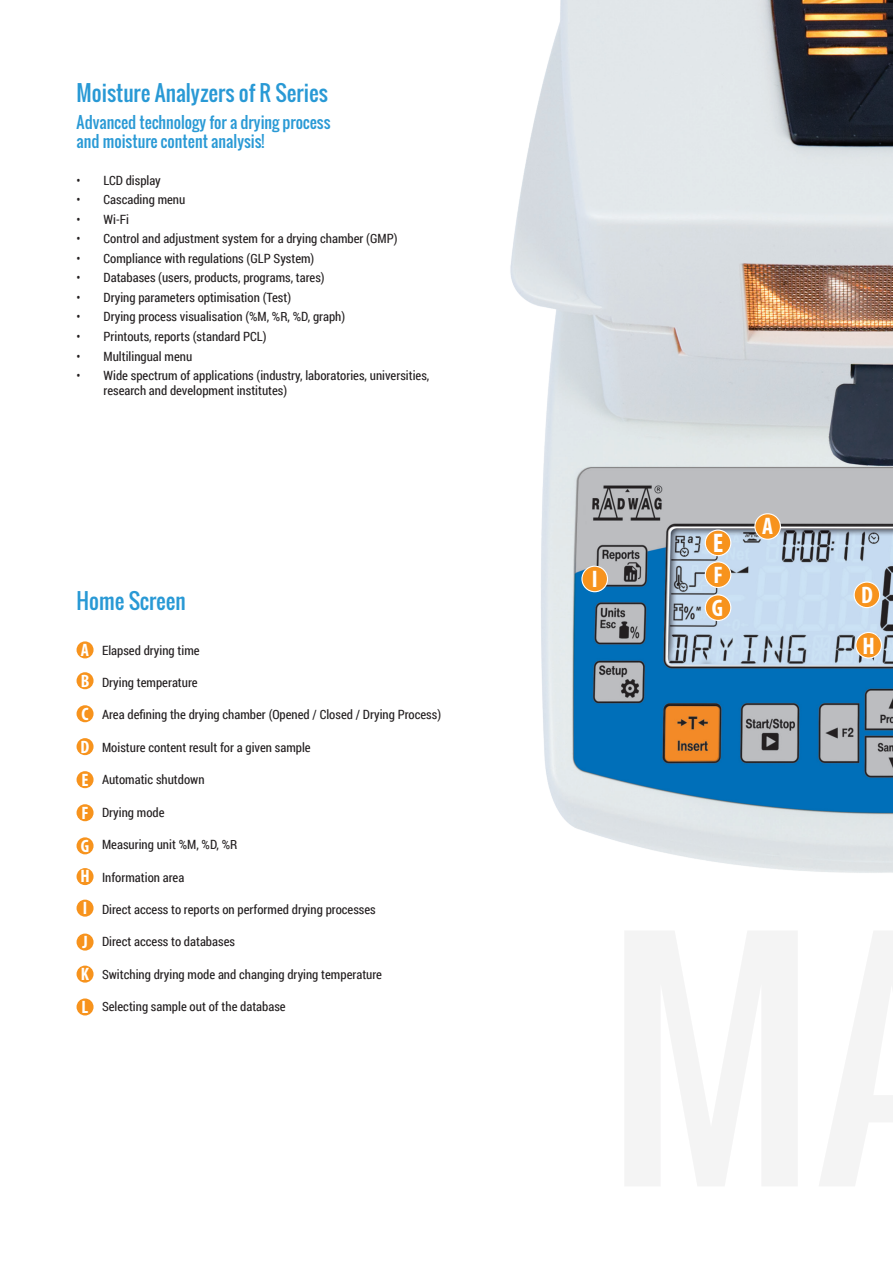
<style>
.page{position:relative;width:893px;height:1263px;background:#fff}
.page>*{position:absolute;margin:0;border:0;box-sizing:border-box;transform-origin:0 0}
.t1{font:700 condensed 27px "Myriad Pro";color:#fff}
.t2{font:700 condensed 24px "Myriad Pro";color:#fff}
.t3{font:21.3px "Oswald";color:#2999d5}
.t4{font:700 condensed 18px/33px "Myriad Pro";color:#fff}
.t5{font:15.75px/18.9px "Oswald";color:#2999d5}
.t6{font:12.75px/15.3px "Roboto Condensed";color:#231f20}
</style>
<div class="page">
<div style="left:77px;top:641px;width:17px;height:17px;background:#f7931d;border-radius:50%"></div>
<div style="left:77px;top:672px;width:17px;height:17px;background:#f7931d;border-radius:50%"></div>
<div style="left:77px;top:705px;width:17px;height:17px;background:#f7931d;border-radius:50%"></div>
<div style="left:77px;top:738px;width:17px;height:17px;background:#f7931d;border-radius:50%"></div>
<div style="left:77px;top:771px;width:17px;height:17px;background:#f7931d;border-radius:50%"></div>
<div style="left:77px;top:804px;width:17px;height:17px;background:#f7931d;border-radius:50%"></div>
<div style="left:77px;top:837px;width:17px;height:17px;background:#f7931d;border-radius:50%"></div>
<div style="left:77px;top:868px;width:17px;height:17px;background:#f7931d;border-radius:50%"></div>
<div style="left:77px;top:900px;width:17px;height:17px;background:#f7931d;border-radius:50%"></div>
<div style="left:77px;top:933px;width:17px;height:17px;background:#f7931d;border-radius:50%"></div>
<div style="left:77px;top:965px;width:17px;height:17px;background:#f7931d;border-radius:50%"></div>
<div style="left:77px;top:998px;width:17px;height:17px;background:#f7931d;border-radius:50%"></div>
<img style="left:510px;top:0;width:383px;height:873px">
<div style="left:755px;top:514px;width:25px;height:25px;background:#f7931d;border-radius:50%"></div>
<div style="left:754px;top:513px;width:27px;height:27px;border:1px solid #fff;border-radius:50%"></div>
<div style="left:854px;top:582px;width:26px;height:26px;background:#f7931d;border-radius:50%"></div>
<div style="left:854px;top:581px;width:26px;height:27px;border:1px solid #fff;border-radius:50%"></div>
<div style="left:705px;top:595px;width:26px;height:25px;background:#f7931d;border-radius:50%"></div>
<div style="left:705px;top:594px;width:26px;height:27px;border:1px solid #fff;border-radius:50%"></div>
<div style="left:856px;top:632px;width:25px;height:26px;background:#f7931d;border-radius:50%"></div>
<div style="left:855px;top:632px;width:27px;height:26px;border:1px solid #fff;border-radius:50%"></div>
<div style="left:705px;top:530px;width:26px;height:26px;background:#f7931d;border-radius:50%"></div>
<div style="left:705px;top:530px;width:26px;height:26px;border:1px solid #fff;border-radius:50%"></div>
<div style="left:705px;top:562px;width:26px;height:25px;background:#f7931d;border-radius:50%"></div>
<div style="left:705px;top:561px;width:26px;height:27px;border:1px solid #fff;border-radius:50%"></div>
<div style="left:582px;top:566px;width:25px;height:26px;background:#f7931d;border-radius:50%"></div>
<div style="left:581px;top:566px;width:27px;height:26px;border:1px solid #fff;border-radius:50%"></div>
<h3 class="t3" style="left:77px;top:77px;width:253px">Moisture Analyzers of R Series</h3>
<p class="t5" style="left:77px;top:113px;width:255px">Advanced technology for a drying process and moisture content analysis!</p>
<p class="t6" style="left:77px;top:172px;width:86px">• LCD display</p>
<p class="t6" style="left:77px;top:192px;width:110px">• Cascading menu</p>
<p class="t6" style="left:77px;top:211px;width:54px">• Wi-Fi</p>
<p class="t6" style="left:77px;top:231px;width:323px">• Control and adjustment system for a drying chamber (GMP)</p>
<p class="t6" style="left:77px;top:250px;width:239px">• Compliance with regulations (GLP System)</p>
<p class="t6" style="left:77px;top:270px;width:250px">• Databases (users, products, programs, tares)</p>
<p class="t6" style="left:77px;top:289px;width:216px">• Drying parameters optimisation (Test)</p>
<p class="t6" style="left:77px;top:309px;width:270px">• Drying process visualisation (%M, %R, %D, graph)</p>
<p class="t6" style="left:77px;top:328px;width:192px">• Printouts, reports (standard PCL)</p>
<p class="t6" style="left:77px;top:348px;width:117px">• Multilingual menu</p>
<p class="t6" style="left:104px;top:367px;width:327px;text-indent:-27px">• Wide spectrum of applications (industry, laboratories, universities, research and development institutes)</p>
<h3 class="t3" style="left:77px;top:584px;width:111px">Home Screen</h3>
<p class="t6" style="left:102px;top:642px;width:99px">Elapsed drying time</p>
<p class="t6" style="left:102px;top:674px;width:97px">Drying temperature</p>
<p class="t6" style="left:102px;top:707px;width:341px">Area defining the drying chamber (Opened / Closed / Drying Process)</p>
<p class="t6" style="left:102px;top:739px;width:210px">Moisture content result for a given sample</p>
<p class="t6" style="left:102px;top:772px;width:104px">Automatic shutdown</p>
<p class="t6" style="left:102px;top:804px;width:64px">Drying mode</p>
<p class="t6" style="left:102px;top:836px;width:137px">Measuring unit %M, %D, %R</p>
<p class="t6" style="left:102px;top:869px;width:84px">Information area</p>
<p class="t6" style="left:102px;top:901px;width:275px">Direct access to reports on performed drying processes</p>
<p class="t6" style="left:102px;top:934px;width:134px">Direct access to databases</p>
<p class="t6" style="left:102px;top:966px;width:281px">Switching drying mode and changing drying temperature</p>
<p class="t6" style="left:102px;top:998px;width:185px">Selecting sample out of the database</p>
<h3 class="t4" style="left:81px;top:634px;width:10px;line-height:30.9px">A<br>B</h3>
<h3 class="t4" style="left:81px;top:697px;width:10px;text-align:justify">C D E F G</h3>
<h3 class="t4" style="left:80px;top:859px;width:11px">H</h3>
<h3 class="t4" style="left:82px;top:891px;width:7px;line-height:33.9px">I<br>J</h3>
<h3 class="t4" style="left:81px;top:957px;width:10px">K<br>L</h3>
<h1 class="t1" style="left:713px;top:526px;width:12px">E</h1>
<h2 class="t2" style="left:592px;top:564px;width:7px">I</h2>
<h2 class="t2" style="left:713px;top:560px;width:11px">F</h2>
<h2 class="t2" style="left:712px;top:593px;width:13px">G</h2>
<h2 class="t2" style="left:762px;top:511px;width:12px">A</h2>
<h2 class="t2" style="left:861px;top:579px;width:13px">D</h2>
<h2 class="t2" style="left:862px;top:631px;width:14px">H</h2>
</div>
